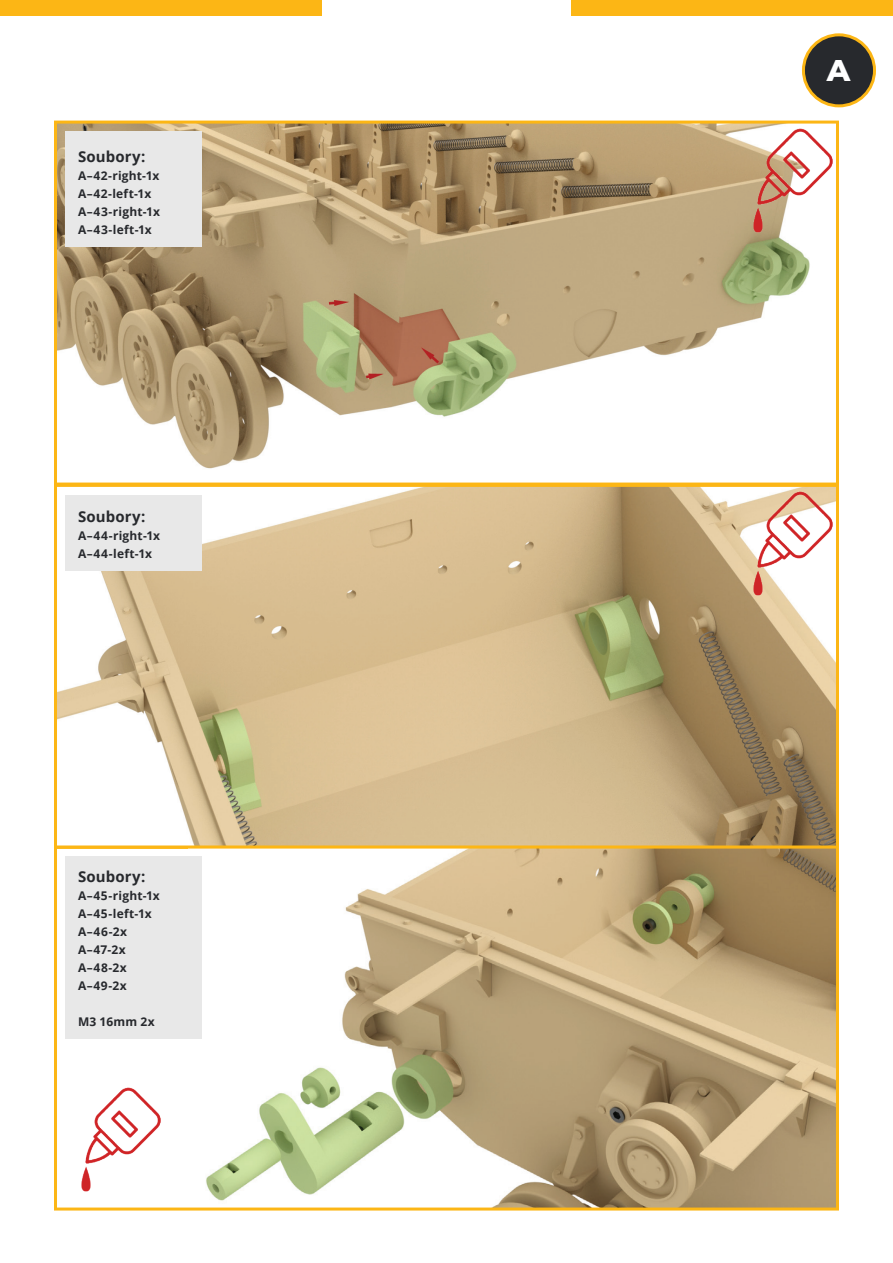
<style>
.page{position:relative;width:893px;height:1263px;background:#fff}
.page>*{position:absolute;margin:0;border:0;box-sizing:border-box;transform-origin:0 0}
.t1{font:800 30px "Montserrat";color:#fff}
.t2{font:700 15px "Open Sans";letter-spacing:.01em;color:#27292d}
.t3{font:700 12px/18px "Open Sans";letter-spacing:.02em;color:#27292d}
</style>
<div class="page">
<div style="left:0;top:0;width:321px;height:16px;background:#fcb615"></div>
<img style="left:58px;top:125px;width:777px;height:720px">
<div style="left:54px;top:121px;width:785px;height:364px;border:3px solid #fcb615"></div>
<div style="left:65px;top:132px;width:137px;height:115px;background:#e8e8e8"></div>
<img style="left:711px;top:121px;width:128px;height:127px">
<img style="left:189px;top:849px;width:646px;height:357px">
<div style="left:54px;top:845px;width:785px;height:365px;border:3px solid #fcb615"></div>
<div style="left:65px;top:495px;width:137px;height:76px;background:#e8e8e8"></div>
<div style="left:65px;top:857px;width:137px;height:182px;background:#e8e8e8"></div>
<img style="left:711px;top:484px;width:128px;height:127px">
<img style="left:54px;top:1080px;width:113px;height:127px">
<div style="left:803px;top:35px;width:71px;height:71px;background:#27292d;border-radius:50%"></div>
<div style="left:802px;top:33px;width:74px;height:74px;border:3px solid #fcb615;border-radius:50%"></div>
<div style="left:572px;top:0;width:321px;height:16px;background:#fcb615"></div>
<p class="t2" style="left:78px;top:146px;width:69px">Soubory:</p>
<p class="t3" style="left:78px;top:166px;width:83px">A–42-right-1x<br>A–42-left-1x<br>A–43-right-1x<br>A–43-left-1x</p>
<p class="t2" style="left:78px;top:506px;width:69px">Soubory:</p>
<p class="t3" style="left:78px;top:526px;width:84px">A–44-right-1x<br>A–44-left-1x</p>
<p class="t2" style="left:78px;top:866px;width:69px">Soubory:</p>
<p class="t3" style="left:78px;top:886px;width:83px">A–45-right-1x<br>A–45-left-1x<br>A–46-2x<br>A–47-2x<br>A–48-2x<br>A–49-2x</p>
<p class="t3" style="left:78px;top:1012px;width:78px">M3 16mm 2x</p>
<h1 class="t1" style="left:827px;top:48px;width:25px">A</h1>
</div>
